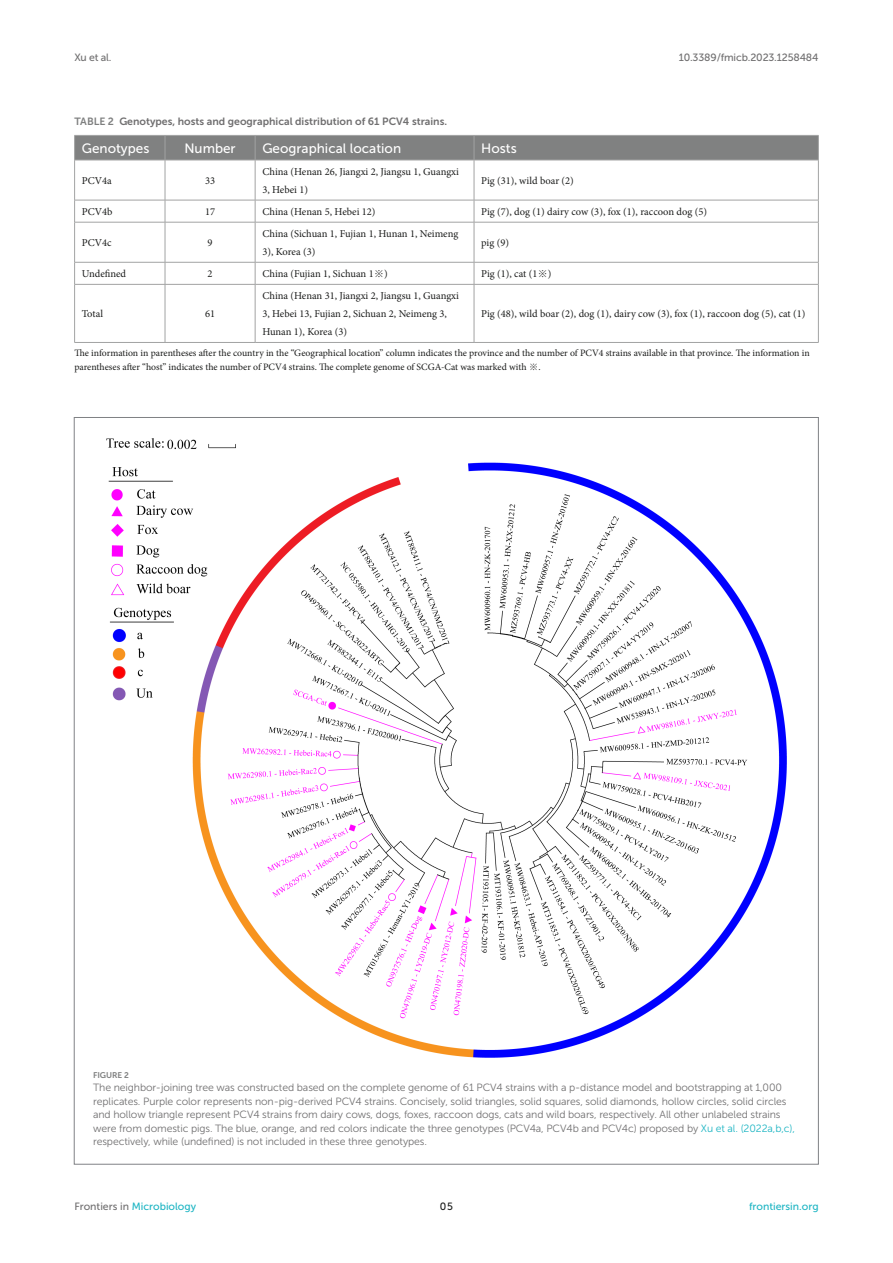
<style>
.page{position:relative;width:893px;height:1263px;background:#fff}
.page>*{position:absolute;margin:0;border:0;box-sizing:border-box;transform-origin:0 0}
.TB_CH{font:13.5px "Museo Sans 500";color:#fff}
.FIG_LEG{font:10.5px/13.5px "Museo Sans 300";letter-spacing:-.01em;color:#706f70}
.TB_TX{font:10.5px/18px "Minion Pro";color:#1b1c1b}
.TT{font:10.5px "Museo Sans 700";color:#706f70}
.t1{font:10.5px "Museo Sans 500";color:#1db5c3}
.t2{font:10.5px "Museo Sans 500";letter-spacing:-.015em;color:#706f70}
.t3{font:10.5px "Museo Sans 500";color:#1b1c1b}
.TFN{font:9.75px/13.5px "Minion Pro";color:#1b1c1b}
.FIG_HD{font:8.25px "Museo Sans 700";letter-spacing:-.01em;color:#7e7f7f}
.s1{color:#7e7f7f}
.s2{font-family:"Times New Roman"}
.s3{color:#1db5c3}
.s4{color:#706f70}
</style>
<div class="page">
<hr style="left:255px;top:222px;width:219px;height:1px;background:#a2a3a3">
<hr style="left:255px;top:262px;width:219px;height:1px;background:#a2a3a3">
<hr style="left:255px;top:284px;width:219px;height:1px;background:#a2a3a3">
<hr style="left:255px;top:342px;width:219px;height:1px;background:#a2a3a3">
<svg style="left:255px;top:201px;width:1px;height:21px"></svg>
<hr style="left:165px;top:222px;width:90px;height:1px;background:#a2a3a3">
<hr style="left:255px;top:222px;width:1px;height:40px;background:#a2a3a3">
<hr style="left:165px;top:262px;width:90px;height:1px;background:#a2a3a3">
<svg style="left:255px;top:262px;width:1px;height:22px"></svg>
<hr style="left:165px;top:284px;width:90px;height:1px;background:#a2a3a3">
<hr style="left:255px;top:285px;width:1px;height:57px;background:#a2a3a3">
<hr style="left:165px;top:342px;width:90px;height:1px;background:#a2a3a3">
<svg style="left:474px;top:201px;width:1px;height:21px"></svg>
<svg style="left:818px;top:201px;width:1px;height:21px"></svg>
<hr style="left:474px;top:222px;width:345px;height:1px;background:#a2a3a3">
<hr style="left:474px;top:222px;width:1px;height:40px;background:#a2a3a3">
<hr style="left:818px;top:222px;width:1px;height:40px;background:#a2a3a3">
<hr style="left:474px;top:262px;width:345px;height:1px;background:#a2a3a3">
<svg style="left:474px;top:262px;width:1px;height:22px"></svg>
<svg style="left:818px;top:262px;width:1px;height:22px"></svg>
<hr style="left:474px;top:284px;width:345px;height:1px;background:#a2a3a3">
<hr style="left:474px;top:285px;width:1px;height:57px;background:#a2a3a3">
<hr style="left:818px;top:285px;width:1px;height:57px;background:#a2a3a3">
<hr style="left:474px;top:342px;width:345px;height:1px;background:#a2a3a3">
<svg style="left:74px;top:201px;width:1px;height:21px"></svg>
<svg style="left:165px;top:201px;width:1px;height:21px"></svg>
<hr style="left:74px;top:222px;width:91px;height:1px;background:#a2a3a3">
<hr style="left:74px;top:222px;width:1px;height:40px;background:#a2a3a3">
<hr style="left:165px;top:222px;width:1px;height:40px;background:#a2a3a3">
<hr style="left:74px;top:262px;width:91px;height:1px;background:#a2a3a3">
<svg style="left:74px;top:262px;width:1px;height:22px"></svg>
<svg style="left:165px;top:262px;width:1px;height:22px"></svg>
<hr style="left:74px;top:284px;width:91px;height:1px;background:#a2a3a3">
<hr style="left:74px;top:285px;width:1px;height:57px;background:#a2a3a3">
<hr style="left:165px;top:285px;width:1px;height:57px;background:#a2a3a3">
<hr style="left:74px;top:342px;width:91px;height:1px;background:#a2a3a3">
<hr style="left:165px;top:160px;width:90px;height:1px;background:#a2a3a3">
<hr style="left:255px;top:160px;width:219px;height:1px;background:#a2a3a3">
<hr style="left:474px;top:160px;width:345px;height:1px;background:#a2a3a3">
<svg style="left:74px;top:135px;width:745px;height:25px;background:#828383"></svg>
<hr style="left:74px;top:160px;width:91px;height:1px;background:#a2a3a3">
<hr style="left:165px;top:200px;width:90px;height:1px;background:#a2a3a3">
<hr style="left:255px;top:160px;width:1px;height:40px;background:#a2a3a3">
<hr style="left:255px;top:200px;width:219px;height:1px;background:#a2a3a3">
<hr style="left:474px;top:160px;width:1px;height:40px;background:#a2a3a3">
<hr style="left:818px;top:160px;width:1px;height:40px;background:#a2a3a3">
<hr style="left:474px;top:200px;width:345px;height:1px;background:#a2a3a3">
<hr style="left:74px;top:160px;width:1px;height:40px;background:#a2a3a3">
<hr style="left:165px;top:160px;width:1px;height:40px;background:#a2a3a3">
<hr style="left:74px;top:200px;width:91px;height:1px;background:#a2a3a3">
<img style="left:106px;top:438px;width:681px;height:620px">
<p class="t2" style="left:74px;top:51px;width:39px">Xu et al.</p>
<p class="t2" style="left:679px;top:51px;width:141px">10.3389/fmicb.2023.1258484</p>
<p class="TT" style="left:74px;top:115px;width:374px"><span class="s1">TABLE 2</span> Genotypes, hosts and geographical distribution of 61 PCV4 strains.</p>
<p class="TB_CH" style="left:82px;top:141px;width:69px">Genotypes</p>
<p class="TB_CH" style="left:184px;top:141px;width:53px">Number</p>
<p class="TB_CH" style="left:262px;top:141px;width:140px">Geographical location</p>
<p class="TB_CH" style="left:481px;top:141px;width:37px">Hosts</p>
<p class="TB_TX" style="left:82px;top:172px;width:31px">PCV4a</p>
<p class="TB_TX" style="left:205px;top:172px;width:12px">33</p>
<p class="TB_TX" style="left:262px;top:163px;width:198px">China (Henan 26, Jiangxi 2, Jiangsu 1, Guangxi<br>3, Hebei 1)</p>
<p class="TB_TX" style="left:481px;top:172px;width:94px">Pig (31), wild boar (2)</p>
<p class="TB_TX" style="left:82px;top:203px;width:32px">PCV4b</p>
<p class="TB_TX" style="left:205px;top:203px;width:12px">17</p>
<p class="TB_TX" style="left:262px;top:203px;width:115px">China (Henan 5, Hebei 12)</p>
<p class="TB_TX" style="left:481px;top:203px;width:227px">Pig (7), dog (1) dairy cow (3), fox (1), raccoon dog (5)</p>
<p class="TB_TX" style="left:82px;top:234px;width:31px">PCV4c</p>
<p class="TB_TX" style="left:208px;top:234px;width:7px">9</p>
<p class="TB_TX" style="left:262px;top:225px;width:197px">China (Sichuan 1, Fujian 1, Hunan 1, Neimeng<br>3), Korea (3)</p>
<p class="TB_TX" style="left:481px;top:234px;width:29px">pig (9)</p>
<p class="TB_TX" style="left:82px;top:265px;width:46px">Undefined</p>
<p class="TB_TX" style="left:208px;top:265px;width:7px">2</p>
<p class="TB_TX" style="left:262px;top:265px;width:127px">China (Fujian 1, Sichuan 1<span class="s2">※</span>)</p>
<p class="TB_TX" style="left:481px;top:265px;width:72px">Pig (1), cat (1<span class="s2">※</span>)</p>
<p class="TB_TX" style="left:82px;top:305px;width:23px">Total</p>
<p class="TB_TX" style="left:205px;top:305px;width:12px">61</p>
<p class="TB_TX" style="left:262px;top:287px;width:198px">China (Henan 31, Jiangxi 2, Jiangsu 1, Guangxi<br>3, Hebei 13, Fujian 2, Sichuan 2, Neimeng 3,<br>Hunan 1), Korea (3)</p>
<p class="TB_TX" style="left:481px;top:305px;width:326px">Pig (48), wild boar (2), dog (1), dairy cow (3), fox (1), raccoon dog (5), cat (1)</p>
<p class="TFN" style="left:74px;top:346px;width:737px">The information in parentheses after the country in the “Geographical location” column indicates the province and the number of PCV4 strains available in that province. The information in parentheses after “host” indicates the number of PCV4 strains. The complete genome of SCGA-Cat was marked with <span class="s2">※</span>.</p>
<p class="FIG_HD" style="left:93px;top:1070px;width:37px">FIGURE 2</p>
<p class="FIG_LEG" style="left:93px;top:1081px;width:703px">The neighbor-joining tree was constructed based on the complete genome of 61 PCV4 strains with a p-distance model and bootstrapping at 1,000 replicates. Purple color represents non-pig-derived PCV4 strains. Concisely, solid triangles, solid squares, solid diamonds, hollow circles, solid circles and hollow triangle represent PCV4 strains from dairy cows, dogs, foxes, raccoon dogs, cats and wild boars, respectively. All other unlabeled strains were from domestic pigs. The blue, orange, and red colors indicate the three genotypes (PCV4a, PCV4b and PCV4c) proposed by <span class="s3">Xu et al. (2022a,b,c), </span>respectively, while (undefined) is not included in these three genotypes.</p>
<p class="t1" style="left:74px;top:1200px;width:123px"><span class="s4">Frontiers in</span> Microbiology</p>
<p class="t3" style="left:440px;top:1200px;width:14px">05</p>
<p class="t1" style="left:749px;top:1200px;width:71px">frontiersin.org</p>
</div>
